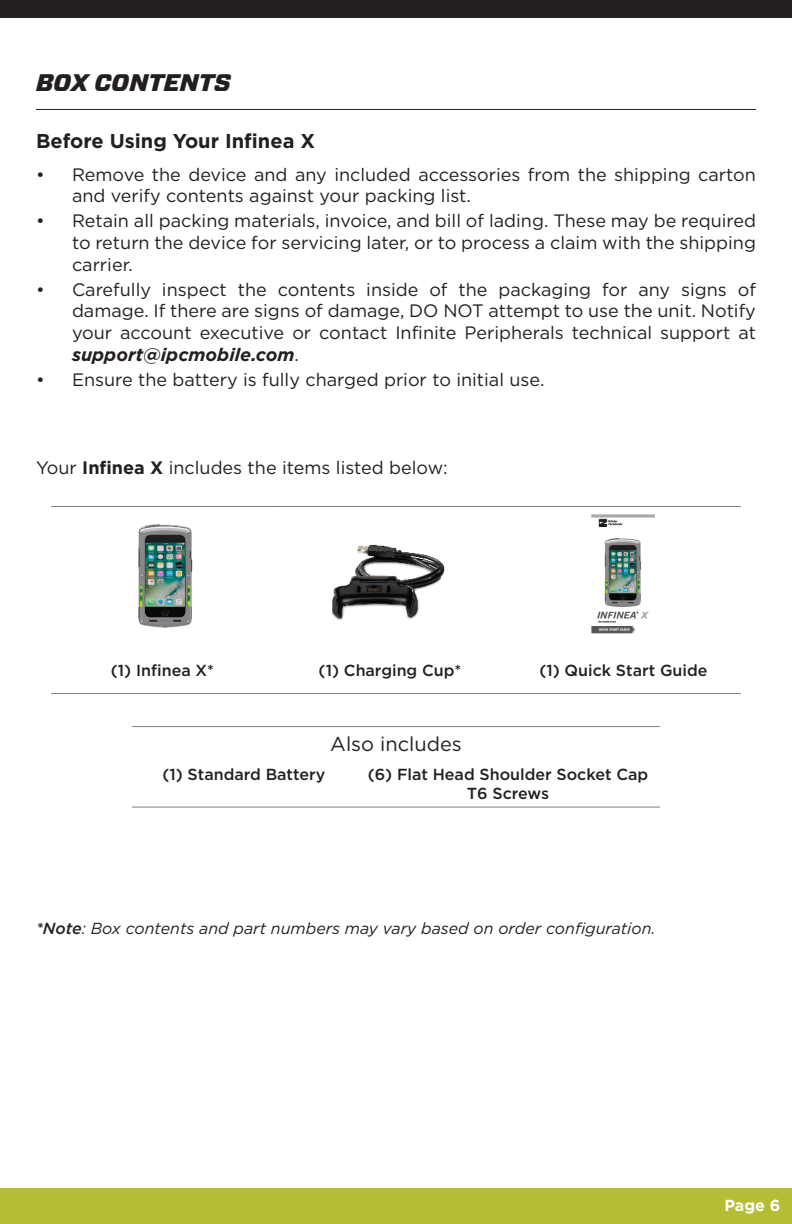
<style>
.page{position:relative;width:792px;height:1224px;background:#fff}
.page>*{position:absolute;margin:0;border:0;box-sizing:border-box;transform-origin:0 0}
.Header_1__Half_Page{font:italic 900 24px "Forza";color:#231f20}
.Header_2__Half_Page{font:700 20px "Gotham";color:#231f20}
.t1{font:20px "Gotham";color:#231f20}
.t2{font:18px/21.6px "Gotham";color:#231f20;text-align:justify}
.t3{font:500 16px/19.2px "Gotham";color:#231f20;text-align:center}
.Note{font:italic 16px "Gotham";color:#231f20}
.t4{font:700 16px "Gotham";color:#fff}
.s1{font-weight:700;font-style:italic}
.s2{font-weight:700}
.s3{font-weight:500}
</style>
<div class="page">
<div style="left:0;top:1188px;width:792px;height:36px;background:#b4bd34"></div>
<div style="left:0;top:0;width:792px;height:18px;background:#231f20"></div>
<hr style="left:36px;top:109px;width:720px;height:1px;background:#231f20">
<hr style="left:51px;top:506px;width:223px;height:1px;background:#808080">
<hr style="left:274px;top:506px;width:232px;height:1px;background:#808080">
<hr style="left:506px;top:506px;width:235px;height:1px;background:#808080">
<hr style="left:51px;top:693px;width:223px;height:1px;background:#808080">
<hr style="left:274px;top:693px;width:232px;height:1px;background:#808080">
<hr style="left:506px;top:693px;width:235px;height:1px;background:#808080">
<img style="left:138px;top:524px;width:55px;height:104px">
<img style="left:332px;top:544px;width:113px;height:76px">
<img style="left:592px;top:514px;width:63px;height:120px">
<hr style="left:132px;top:726px;width:224px;height:1px;background:#808080">
<hr style="left:356px;top:726px;width:304px;height:1px;background:#808080">
<hr style="left:132px;top:807px;width:224px;height:1px;background:#808080">
<hr style="left:356px;top:807px;width:304px;height:1px;background:#808080">
<p class="Header_1__Half_Page" style="left:36px;top:66px;width:196px">BOX CONTENTS</p>
<p class="Header_2__Half_Page" style="left:36px;top:128px;width:281px">Before Using Your Infinea X</p>
<p class="t2" style="left:72px;top:163px;width:685px;text-indent:-36px">• Remove the device and any included accessories from the shipping carton and verify contents against your packing list.</p>
<p class="t2" style="left:72px;top:210px;width:686px;text-indent:-36px">• Retain all packing materials, invoice, and bill of lading. These may be required to return the device for servicing later, or to process a claim with the shipping carrier.</p>
<p class="t2" style="left:72px;top:278px;width:686px;text-indent:-36px">• Carefully inspect the contents inside of the packaging for any signs of damage. If there are signs of damage, DO NOT attempt to use the unit. Notify your account executive or contact Infinite Peripherals technical support at <span class="s1">support@ipcmobile.com</span>.</p>
<p class="t2" style="left:36px;top:368px;width:510px">• Ensure the battery is fully charged prior to initial use.</p>
<p class="t2" style="left:36px;top:456px;width:413px">Your <span class="s2">Infinea X</span> includes the items listed below:</p>
<p class="t3" style="left:111px;top:661px;width:105px">(1) Infinea X*</p>
<p class="t3" style="left:319px;top:661px;width:144px">(1) Charging Cup*</p>
<p class="t3" style="left:539px;top:661px;width:170px">(1) Quick Start Guide</p>
<p class="t1" style="left:330px;top:731px;width:133px">Also includes</p>
<p class="t3" style="left:162px;top:764px;width:164px">(1) Standard Battery</p>
<p class="t3" style="left:368px;top:764px;width:282px">(6) Flat Head Shoulder Socket Cap<br>T6 Screws</p>
<p class="Note" style="left:36px;top:918px;width:621px"><span class="s3">*Note</span>: Box contents and part numbers may vary based on order configuration.</p>
<p class="t4" style="left:724px;top:1195px;width:57px">Page 6</p>
</div>
